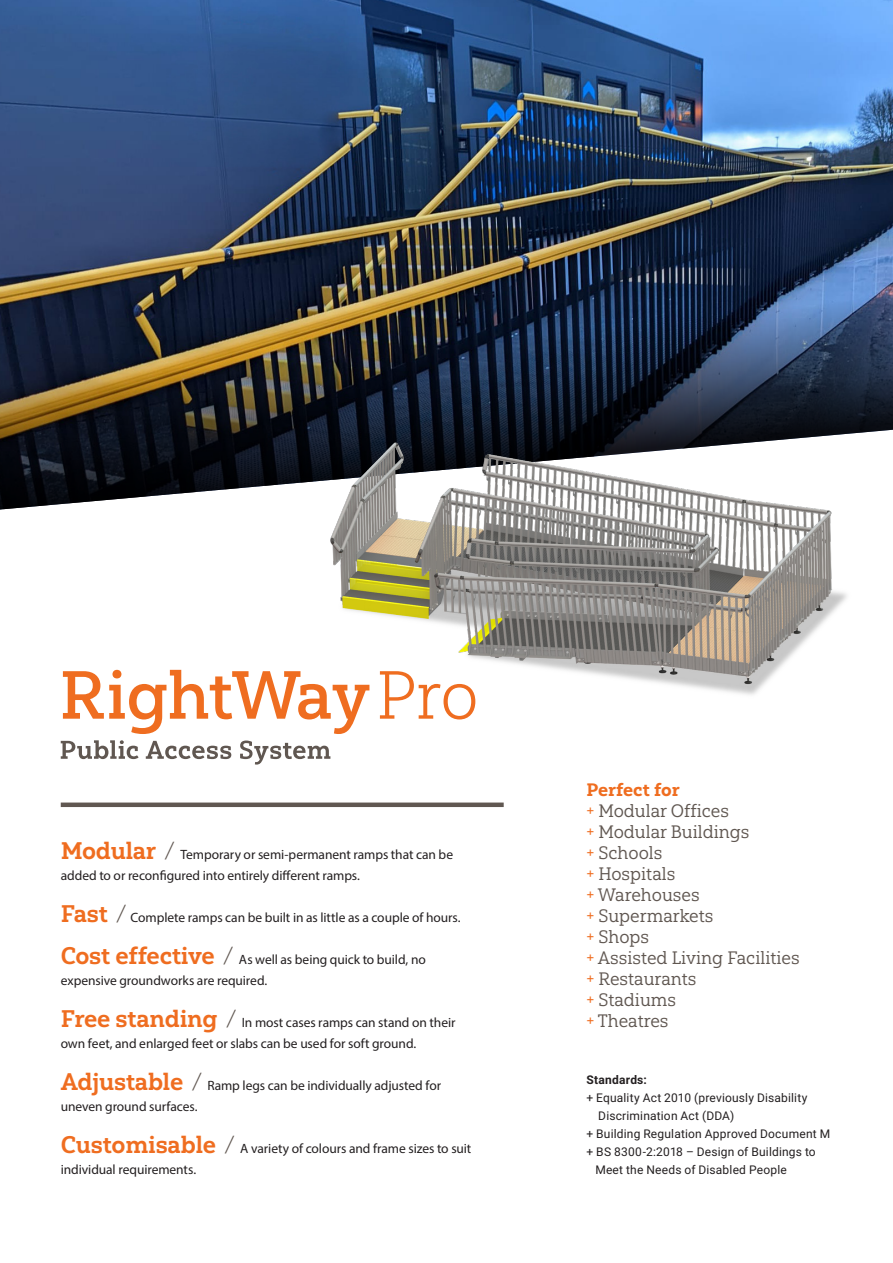
<style>
.page{position:relative;width:893px;height:1263px;background:#fff}
.page>*{position:absolute;margin:0;border:0;box-sizing:border-box;transform-origin:0 0}
.t1{font:18px "Yorkten Slab Nor Reg";color:#605751}
.t2{font:18px "Yorkten Slab Nor Ex B";color:#ef6d20}
.t3{font:13.5px/21px "Myriad Pro";letter-spacing:-.005em;color:#231f20}
.t4{font:12px/18px "Roboto";letter-spacing:.015em;color:#231f20}
.t5{font:700 12px "Roboto";letter-spacing:.02em;color:#231f20}
.s1{font-family:"Yorkten Slab Nor Bol";font-size:24px;color:#ef6d20}
.s2{font-family:"Yorkten Slab Nor Thi";font-size:24px;color:#605751}
.s3{color:#ef6d20}
</style>
<div class="page">
<img style="left:0;top:0;width:893px;height:510px">
<svg style="left:63px;top:670px;width:224px;height:64px"></svg>
<svg style="left:61px;top:740px;width:78px;height:19px"></svg>
<svg style="left:146px;top:741px;width:85px;height:18px"></svg>
<svg style="left:240px;top:740px;width:47px;height:24px"></svg>
<div style="left:61px;top:802px;width:443px;height:5px;background:#605751"></div>
<img style="left:287px;top:349px;width:588px;height:411px">
<p class="t3" style="left:61px;top:844px;width:394px"><span class="s1">Modular</span> <span class="s2">/</span> Temporary or semi-permanent ramps that can be added to or reconfigured into entirely different ramps.</p>
<p class="t3" style="left:61px;top:907px;width:401px"><span class="s1">Fast</span> <span class="s2">/</span> Complete ramps can be built in as little as a couple of hours.</p>
<p class="t3" style="left:61px;top:949px;width:367px"><span class="s1">Cost effective</span> <span class="s2">/</span> As well as being quick to build, no expensive groundworks are required.</p>
<p class="t3" style="left:61px;top:1012px;width:396px"><span class="s1">Free standing</span> <span class="s2">/</span> In most cases ramps can stand on their own feet, and enlarged feet or slabs can be used for soft ground.</p>
<p class="t3" style="left:61px;top:1075px;width:382px"><span class="s1">Adjustable</span> <span class="s2">/</span> Ramp legs can be individually adjusted for uneven ground surfaces.</p>
<p class="t3" style="left:61px;top:1138px;width:412px"><span class="s1">Customisable</span> <span class="s2">/</span> A variety of colours and frame sizes to suit individual requirements.</p>
<p class="t2" style="left:586px;top:778px;width:95px">Perfect for</p>
<p class="t1" style="left:586px;top:800px;width:144px"><span class="s3">+</span> Modular Offices</p>
<p class="t1" style="left:586px;top:821px;width:165px"><span class="s3">+</span> Modular Buildings</p>
<p class="t1" style="left:586px;top:842px;width:78px"><span class="s3">+</span> Schools</p>
<p class="t1" style="left:586px;top:863px;width:90px"><span class="s3">+</span> Hospitals</p>
<p class="t1" style="left:586px;top:884px;width:115px"><span class="s3">+</span> Warehouses</p>
<p class="t1" style="left:586px;top:905px;width:129px"><span class="s3">+</span> Supermarkets</p>
<p class="t1" style="left:586px;top:926px;width:64px"><span class="s3">+</span> Shops</p>
<p class="t1" style="left:586px;top:947px;width:215px"><span class="s3">+</span> Assisted Living Facilities</p>
<p class="t1" style="left:586px;top:968px;width:112px"><span class="s3">+</span> Restaurants</p>
<p class="t1" style="left:586px;top:989px;width:91px"><span class="s3">+</span> Stadiums</p>
<p class="t1" style="left:586px;top:1010px;width:84px"><span class="s3">+</span> Theatres</p>
<p class="t5" style="left:586px;top:1071px;width:62px">Standards:</p>
<p class="t4" style="left:598px;top:1088px;width:211px;text-indent:-12px">+ Equality Act 2010 (previously Disability<br>Discrimination Act (DDA)</p>
<p class="t4" style="left:586px;top:1124px;width:245px">+ Building Regulation Approved Document M</p>
<p class="t4" style="left:595px;top:1142px;width:222px;text-indent:-9px">+ BS 8300-2:2018 – Design of Buildings to<br>Meet the Needs of Disabled People</p>
</div>
